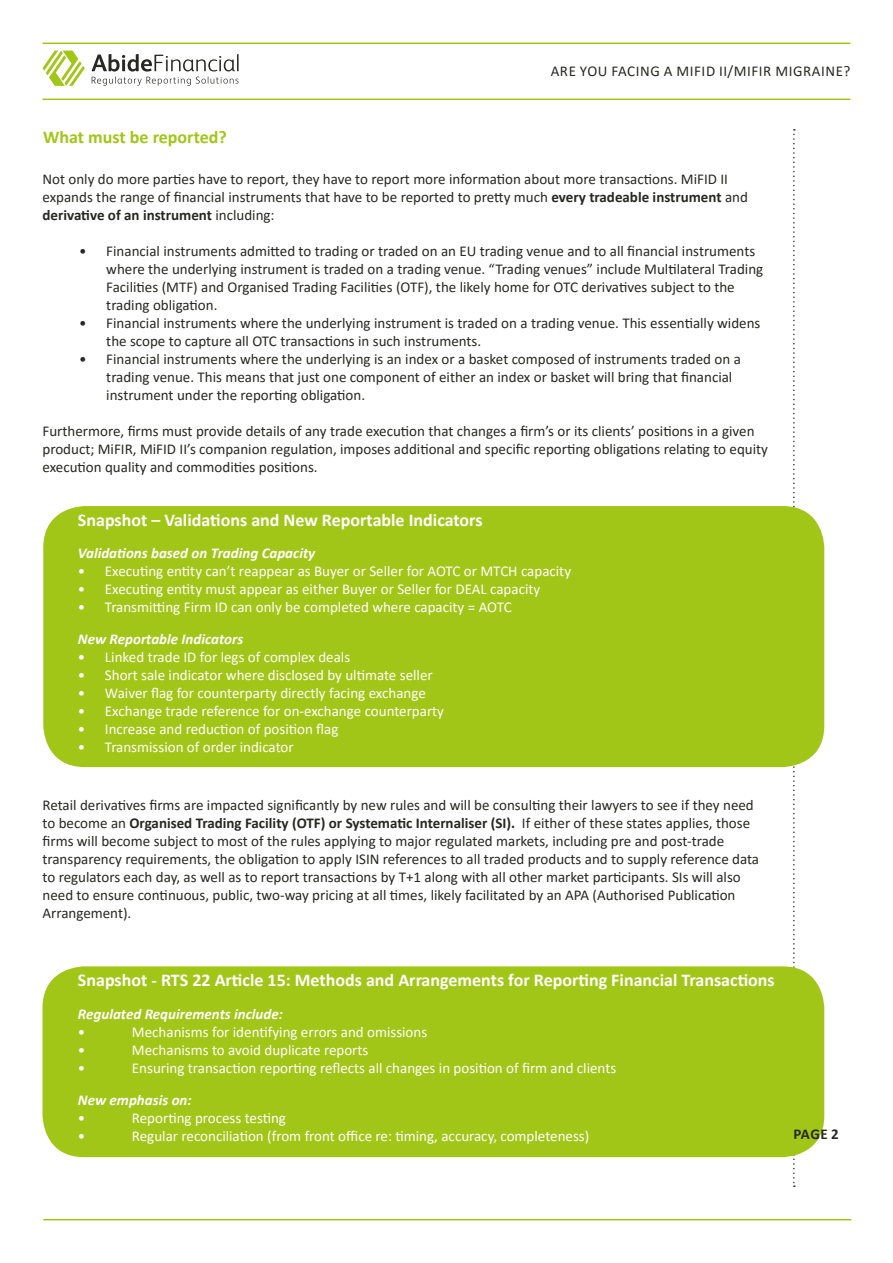
<style>
.page{position:relative;width:893px;height:1263px;background:#fff}
.page>*{position:absolute;margin:0;border:0;box-sizing:border-box;transform-origin:0 0}
.t1{font:700 18px "Calibri";color:#fff}
.t2{font:700 18px "Calibri";color:#a2c617}
.t3{font:15px/18px "Calibri";color:#272823}
.t4{font:15px "Calibri";color:#fff}
.t5{font:italic 700 15px "Calibri";color:#fff}
.t6{font:15px "Calibri";letter-spacing:.04em;color:#272823}
.t7{font:700 15px "Calibri";color:#272823}
.s1{font-weight:700}
</style>
<div class="page">
<svg style="left:793px;top:1155px;width:2px;height:32px"></svg>
<svg style="left:793px;top:129px;width:2px;height:839px"></svg>
<div style="left:43px;top:506px;width:781px;height:261px;background:#a2c617;border-radius:41px"></div>
<div style="left:43px;top:966px;width:781px;height:191px;background:#a2c617;border-radius:41px"></div>
<hr style="left:43px;top:43px;width:807px;height:1px;background:#a2c617">
<hr style="left:43px;top:99px;width:807px;height:1px;background:#a2c617">
<svg style="left:43px;top:51px;width:42px;height:35px"></svg>
<svg style="left:92px;top:54px;width:147px;height:32px"></svg>
<hr style="left:43px;top:1219px;width:808px;height:1px;background:#a2c617">
<p class="t2" style="left:43px;top:124px;width:185px">What must be reported?</p>
<p class="t6" style="left:551px;top:61px;width:301px">ARE YOU FACING A MIFID II/MIFIR MIGRAINE?</p>
<p class="t3" style="left:43px;top:170px;width:707px">Not only do more parties have to report, they have to report more information about more transactions. MiFID II expands the range of financial instruments that have to be reported to pretty much <span class="s1">every tradeable instrument</span> and <span class="s1">derivative of an instrument</span> including:</p>
<p class="t3" style="left:106px;top:242px;width:658px;text-indent:-27px">• Financial instruments admitted to trading or traded on an EU trading venue and to all financial instruments where the underlying instrument is traded on a trading venue. “Trading venues” include Multilateral Trading Facilities (MTF) and Organised Trading Facilities (OTF), the likely home for OTC derivatives subject to the trading obligation.</p>
<p class="t3" style="left:106px;top:314px;width:656px;text-indent:-27px">• Financial instruments where the underlying instrument is traded on a trading venue. This essentially widens the scope to capture all OTC transactions in such instruments.</p>
<p class="t3" style="left:106px;top:350px;width:636px;text-indent:-27px">• Financial instruments where the underlying is an index or a basket composed of instruments traded on a trading venue. This means that just one component of either an index or basket will bring that financial instrument under the reporting obligation.</p>
<p class="t3" style="left:43px;top:422px;width:727px">Furthermore, firms must provide details of any trade execution that changes a firm’s or its clients’ positions in a given product; MiFIR, MiFID II’s companion regulation, imposes additional and specific reporting obligations relating to equity execution quality and commodities positions.</p>
<p class="t1" style="left:78px;top:507px;width:406px">Snapshot – Validations and New Reportable Indicators</p>
<p class="t5" style="left:78px;top:542px;width:239px">Validations based on Trading Capacity</p>
<p class="t4" style="left:78px;top:561px;width:495px">• Executing entity can’t reappear as Buyer or Seller for AOTC or MTCH capacity</p>
<p class="t4" style="left:78px;top:579px;width:464px">• Executing entity must appear as either Buyer or Seller for DEAL capacity</p>
<p class="t4" style="left:78px;top:597px;width:435px">• Transmitting Firm ID can only be completed where capacity = AOTC</p>
<p class="t5" style="left:78px;top:629px;width:167px">New Reportable Indicators</p>
<p class="t4" style="left:78px;top:647px;width:274px">• Linked trade ID for legs of complex deals</p>
<p class="t4" style="left:78px;top:665px;width:356px">• Short sale indicator where disclosed by ultimate seller</p>
<p class="t4" style="left:78px;top:683px;width:349px">• Waiver flag for counterparty directly facing exchange</p>
<p class="t4" style="left:78px;top:701px;width:368px">• Exchange trade reference for on-exchange counterparty</p>
<p class="t4" style="left:78px;top:719px;width:262px">• Increase and reduction of position flag</p>
<p class="t4" style="left:78px;top:736px;width:217px">• Transmission of order indicator</p>
<p class="t3" style="left:43px;top:795px;width:718px">Retail derivatives firms are impacted significantly by new rules and will be consulting their lawyers to see if they need to become an <span class="s1">Organised Trading Facility (OTF) or Systematic Internaliser (SI).</span> If either of these states applies, those firms will become subject to most of the rules applying to major regulated markets, including pre and post-trade transparency requirements, the obligation to apply ISIN references to all traded products and to supply reference data to regulators each day, as well as to report transactions by T+1 along with all other market participants. SIs will also need to ensure continuous, public, two-way pricing at all times, likely facilitated by an APA (Authorised Publication Arrangement).</p>
<p class="t1" style="left:78px;top:967px;width:698px">Snapshot - RTS 22 Article 15: Methods and Arrangements for Reporting Financial Transactions</p>
<p class="t5" style="left:78px;top:1003px;width:207px">Regulated Requirements include:</p>
<p class="t4" style="left:78px;top:1021px;width:9px">•</p>
<p class="t4" style="left:132px;top:1021px;width:297px">Mechanisms for identifying errors and omissions</p>
<p class="t4" style="left:78px;top:1039px;width:9px">•</p>
<p class="t4" style="left:132px;top:1039px;width:238px">Mechanisms to avoid duplicate reports</p>
<p class="t4" style="left:78px;top:1057px;width:9px">•</p>
<p class="t4" style="left:132px;top:1057px;width:486px">Ensuring transaction reporting reflects all changes in position of firm and clients</p>
<p class="t5" style="left:78px;top:1089px;width:115px">New emphasis on:</p>
<p class="t4" style="left:78px;top:1108px;width:9px">•</p>
<p class="t4" style="left:132px;top:1108px;width:156px">Reporting process testing</p>
<p class="t4" style="left:78px;top:1126px;width:9px">•</p>
<p class="t4" style="left:132px;top:1126px;width:459px">Regular reconciliation (from front office re: timing, accuracy, completeness)</p>
<p class="t7" style="left:793px;top:1123px;width:47px">PAGE 2</p>
</div>
